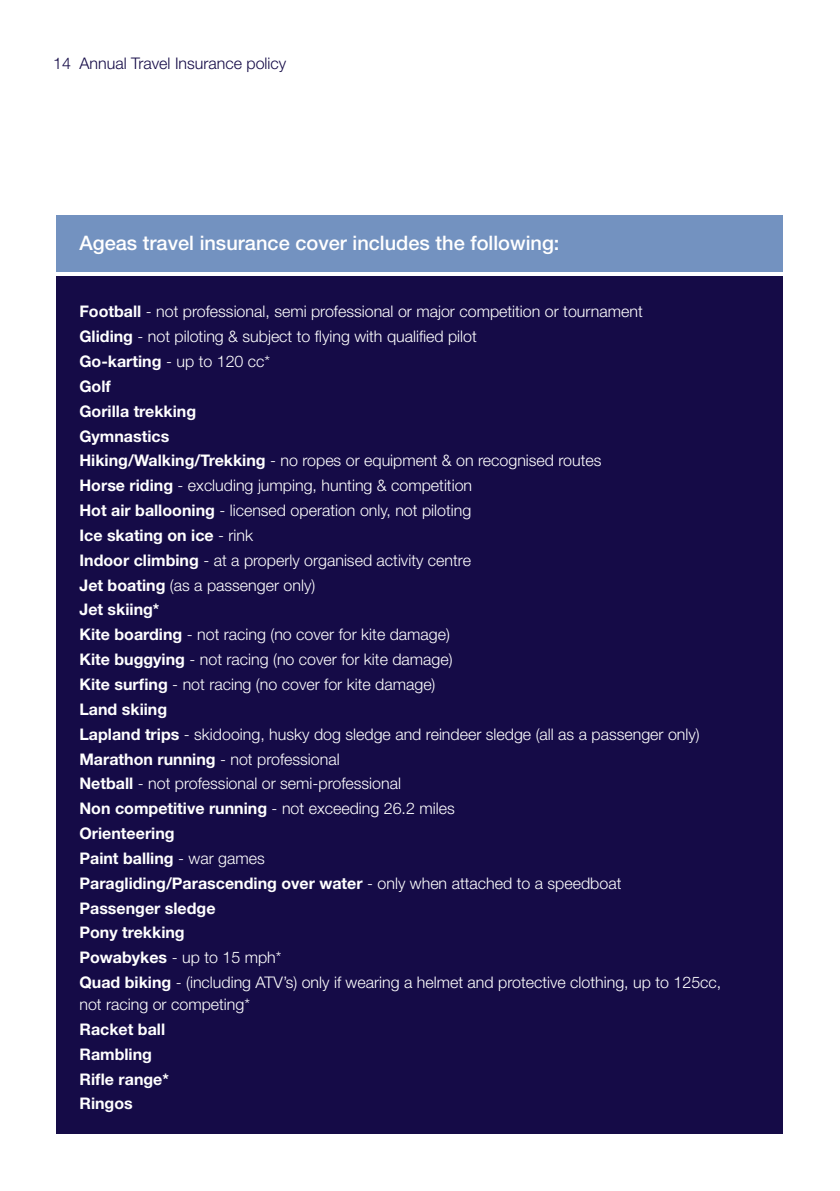
<style>
.page{position:relative;width:840px;height:1191px;background:#fff}
.page>*{position:absolute;margin:0;border:0;box-sizing:border-box;transform-origin:0 0}
.t1{font:500 20px "Helvetica Neue";color:#fff}
.t2{font:300 16px/24.8px "Helvetica Neue";color:#fff}
.t3{font:700 16px/24.8px "Helvetica Neue";color:#fff}
.t4{font:300 16px "Helvetica Neue";color:#150b47}
.s1{font-weight:700}
</style>
<div class="page">
<div style="left:57px;top:276px;width:725px;height:858px;background:#150b47"></div>
<div style="left:57px;top:215px;width:725px;height:57px;background:#7392c0"></div>
<p class="t4" style="left:53px;top:58px;width:234px">14 Annual Travel Insurance policy</p>
<p class="t1" style="left:79px;top:235px;width:481px">Ageas travel insurance cover includes the following:</p>
<p class="t2" style="left:79px;top:301px;width:643px"><span class="s1">Football</span> - not professional, semi professional or major competition or tournament<br><span class="s1">Gliding</span> - not piloting &amp; subject to lying with qualiied pilot<br><span class="s1">Go-karting</span> - up to 120 cc*<br><span class="s1">Golf<br>Gorilla trekking<br>Gymnastics<br>Hiking/Walking/Trekking</span> - no ropes or equipment &amp; on recognised routes<br><span class="s1">Horse riding</span> - excluding jumping, hunting &amp; competition<br><span class="s1">Hot air ballooning</span> - licensed operation only, not piloting<br><span class="s1">Ice skating on ice</span> - rink<br><span class="s1">Indoor climbing</span> - at a properly organised activity centre<br><span class="s1">Jet boating</span> (as a passenger only)<br><span class="s1">Jet skiing*<br>Kite boarding</span> - not racing (no cover for kite damage)<br><span class="s1">Kite buggying</span> - not racing (no cover for kite damage)<br><span class="s1">Kite surfing</span> - not racing (no cover for kite damage)<br><span class="s1">Land skiing<br>Lapland trips</span> - skidooing, husky dog sledge and reindeer sledge (all as a passenger only)<br><span class="s1">Marathon running</span> - not professional<br><span class="s1">Netball</span> - not professional or semi-professional<br><span class="s1">Non competitive running</span> - not exceeding 26.2 miles<br><span class="s1">Orienteering<br>Paint balling</span> - war games<br><span class="s1">Paragliding/Parascending over water</span> - only when attached to a speedboat<br><span class="s1">Passenger sledge<br>Pony trekking<br>Powabykes</span> - up to 15 mph*<br><span class="s1">Quad biking</span> - (including ATV’s) only if wearing a helmet and protective clothing, up to 125cc,</p>
<p class="t2" style="left:79px;top:993px;width:172px">not racing or competing*</p>
<p class="t3" style="left:79px;top:1018px;width:91px">Racket ball<br>Rambling<br>Rifle range*<br>Ringos</p>
</div>
